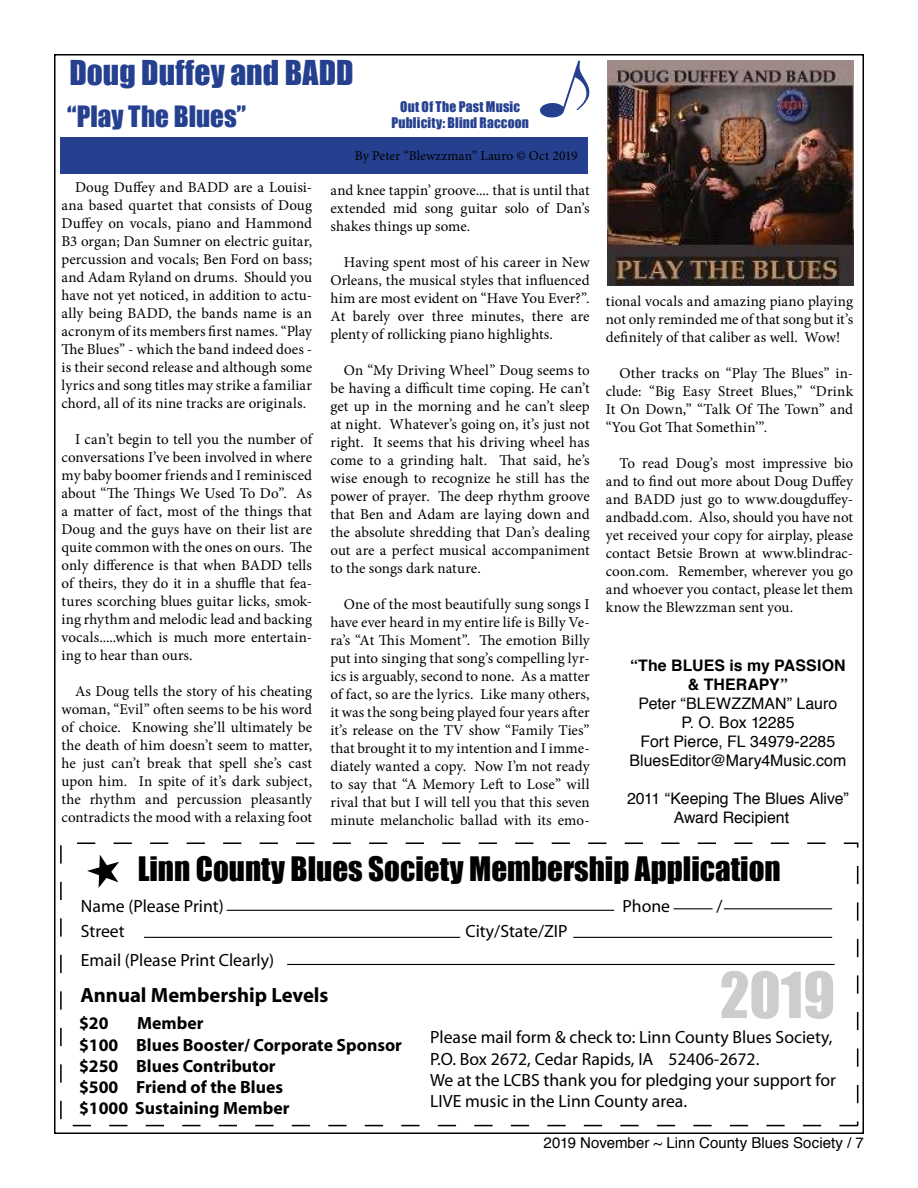
<style>
.page{position:relative;width:918px;height:1188px;background:#fff}
.page>*{position:absolute;margin:0;border:0;box-sizing:border-box;transform-origin:0 0}
.t1{font:58.65px "Impact";color:#cdcdcd}
.t2{font:31.5px "Impact";color:#25408f}
.t3{font:31.05px "Impact";color:#000}
.t4{font:27px "Impact";color:#25408f}
.t5{font:700 20.7px "Myriad";color:#000}
.t6{font:17.7px/21.3px "Myriad Pro";color:#000}
.t7{font:700 17.7px/21.3px "Myriad";color:#000}
.t8{font:17.7px "Myriad";color:#000}
.t9{font:15.9px/19px "Helvetica";color:#000;text-align:center}
.t10{font:700 15.9px/19px "Helvetica";letter-spacing:.005em;color:#000;text-align:center}
.t11{font:15px/18px "Minion Pro";letter-spacing:.005em;color:#000;text-align:justify}
.t12{font:15px "Helvetica";letter-spacing:.005em;color:#000}
.t13{font:13.5px/16.2px "Impact";letter-spacing:.015em;color:#25408f;text-align:center}
.t14{font:13.5px "Minion Pro";letter-spacing:.01em;color:#000}
</style>
<div class="page">
<svg style="left:540px;top:60px;width:50px;height:58px"></svg>
<div style="left:60px;top:843px;width:798px;height:283px;border:2px dashed #000"></div>
<hr style="left:724px;top:908px;width:108px;height:1px;background:#000">
<hr style="left:674px;top:908px;width:39px;height:1px;background:#000">
<hr style="left:227px;top:910px;width:387px;height:1px;background:#000">
<hr style="left:287px;top:964px;width:548px;height:1px;background:#000">
<hr style="left:144px;top:937px;width:316px;height:1px;background:#000">
<hr style="left:573px;top:937px;width:259px;height:1px;background:#000">
<svg style="left:87px;top:855px;width:32px;height:33px"></svg>
<div style="left:60px;top:137px;width:527px;height:37px;background:#25408f"></div>
<img style="left:608px;top:60px;width:245px;height:225px">
<h2 class="t2" style="left:69px;top:49px;width:286px">Doug Duffey and BADD</h2>
<h3 class="t4" style="left:67px;top:96px;width:181px">“Play The Blues”</h3>
<p class="t13" style="left:391px;top:98px;width:139px">Out Of The Past Music<br>Publicity: Blind Raccoon</p>
<p class="t11" style="left:62px;top:179px;width:252px;text-indent:13px">Doug Duffey and BADD are a Louisi&shy;ana based quartet that consists of Doug Duffey on vocals, piano and Hammond B3 organ; Dan Sumner on electric guitar, percussion and vocals; Ben Ford on bass; and Adam Ryland on drums. Should you have not yet noticed, in addition to actu&shy;ally being BADD, the bands name is an acronym of its members first names. “Play The Blues” - which the band indeed does - is their second release and although some lyrics and song titles may strike a familiar chord, all of its nine tracks are originals.</p>
<p class="t11" style="left:62px;top:431px;width:252px;text-indent:14px">I can’t begin to tell you the number of conversations I’ve been involved in where my baby boomer friends and I reminisced about “The Things We Used To Do”. As a matter of fact, most of the things that Doug and the guys have on their list are quite common with the ones on ours. The only difference is that when BADD tells of theirs, they do it in a shuffle that fea&shy;tures scorching blues guitar licks, smok&shy;ing rhythm and melodic lead and backing vocals.....which is much more entertain&shy;ing to hear than ours.</p>
<p class="t11" style="left:62px;top:683px;width:252px;text-indent:14px">As Doug tells the story of his cheating woman, “Evil” often seems to be his word of choice. Knowing she’ll ultimately be the death of him doesn’t seem to matter, he just can’t break that spell she’s cast upon him. In spite of it’s dark subject, the rhythm and percussion pleasantly contradicts the mood with a relaxing foot</p>
<p class="t14" style="left:355px;top:147px;width:224px">By Peter “Blewzzman” Lauro © Oct 2019</p>
<p class="t11" style="left:330px;top:181px;width:261px">and knee tappin’ groove.... that is until that extended mid song guitar solo of Dan’s shakes things up some.</p>
<p class="t11" style="left:330px;top:253px;width:261px;text-indent:14px">Having spent most of his career in New Orleans, the musical styles that influenced him are most evident on “Have You Ever?”.<br>At barely over three minutes, there are plenty of rollicking piano highlights.</p>
<p class="t11" style="left:330px;top:361px;width:261px;text-indent:14px">On “My Driving Wheel” Doug seems to be having a difficult time coping. He can’t get up in the morning and he can’t sleep at night. Whatever’s going on, it’s just not right. It seems that his driving wheel has come to a grinding halt. That said, he’s wise enough to recognize he still has the power of prayer. The deep rhythm groove that Ben and Adam are laying down and the absolute shredding that Dan’s dealing out are a perfect musical accompaniment to the songs dark nature.</p>
<p class="t11" style="left:330px;top:595px;width:261px;text-indent:14px">One of the most beautifully sung songs I have ever heard in my entire life is Billy Ve&shy;ra’s “At This Moment”. The emotion Billy put into singing that song’s compelling lyr&shy;ics is arguably, second to none. As a matter of fact, so are the lyrics. Like many others, it was the song being played four years after it’s release on the TV show “Family Ties” that brought it to my intention and I imme&shy;diately wanted a copy. Now I’m not ready to say that “A Memory Left to Lose” will rival that but I will tell you that this seven minute melancholic ballad with its emo-</p>
<p class="t11" style="left:606px;top:292px;width:249px">tional vocals and amazing piano playing not only reminded me of that song but it’s definitely of that caliber as well. Wow!</p>
<p class="t11" style="left:606px;top:364px;width:249px;text-indent:14px">Other tracks on “Play The Blues” in&shy;clude: “Big Easy Street Blues,” “Drink It On Down,” “Talk Of The Town” and “You Got That Somethin’”.</p>
<p class="t11" style="left:606px;top:454px;width:249px;text-indent:14px">To read Doug’s most impressive bio and to find out more about Doug Duffey and BADD just go to www.dougduffey&shy;andbadd.com. Also, should you have not yet received your copy for airplay, please contact Betsie Brown at www.blindrac&shy;coon.com. Remember, wherever you go and whoever you contact, please let them know the Blewzzman sent you.</p>
<p class="t10" style="left:630px;top:656px;width:217px">“The BLUES is my PASSION &amp; THERAPY”</p>
<p class="t9" style="left:630px;top:694px;width:218px">Peter “BLEWZZMAN” Lauro<br>P. O. Box 12285<br>Fort Pierce, FL 34979-2285<br>BluesEditor@Mary4Music.com</p>
<p class="t9" style="left:674px;top:790px;width:177px;text-align:left;text-indent:-47px">2011 “Keeping The Blues Alive”<br>Award Recipient</p>
<h3 class="t3" style="left:138px;top:845px;width:645px">Linn County Blues Society Membership Application</h3>
<p class="t8" style="left:81px;top:897px;width:144px">Name (Please Print)</p>
<p class="t8" style="left:623px;top:897px;width:49px">Phone</p>
<p class="t8" style="left:81px;top:951px;width:195px">Email (Please Print Clearly)</p>
<p class="t8" style="left:716px;top:898px;width:8px">/</p>
<p class="t8" style="left:81px;top:923px;width:45px">Street</p>
<p class="t8" style="left:466px;top:923px;width:103px">City/State/ZIP</p>
<h1 class="t1" style="left:720px;top:950px;width:117px">2019</h1>
<h3 class="t5" style="left:80px;top:984px;width:250px">Annual Membership Levels</h3>
<p class="t7" style="left:79px;top:1013px;width:31px">$20</p>
<p class="t7" style="left:79px;top:1013px;width:325px;text-indent:58px">Member<br>$100 Blues Booster/ Corporate Sponsor $250 Blues Contributor<br>$500 Friend of the Blues<br>$1000 Sustaining Member</p>
<p class="t6" style="left:430px;top:1027px;width:407px">Please mail form &amp; check to: Linn County Blues Society, P.O. Box 2672, Cedar Rapids, IA 52406-2672.<br>We at the LCBS thank you for pledging your support for LIVE music in the Linn County area.</p>
<p class="t12" style="left:544px;top:1132px;width:322px">2019 November ~ Linn County Blues Society / 7</p>
</div>
